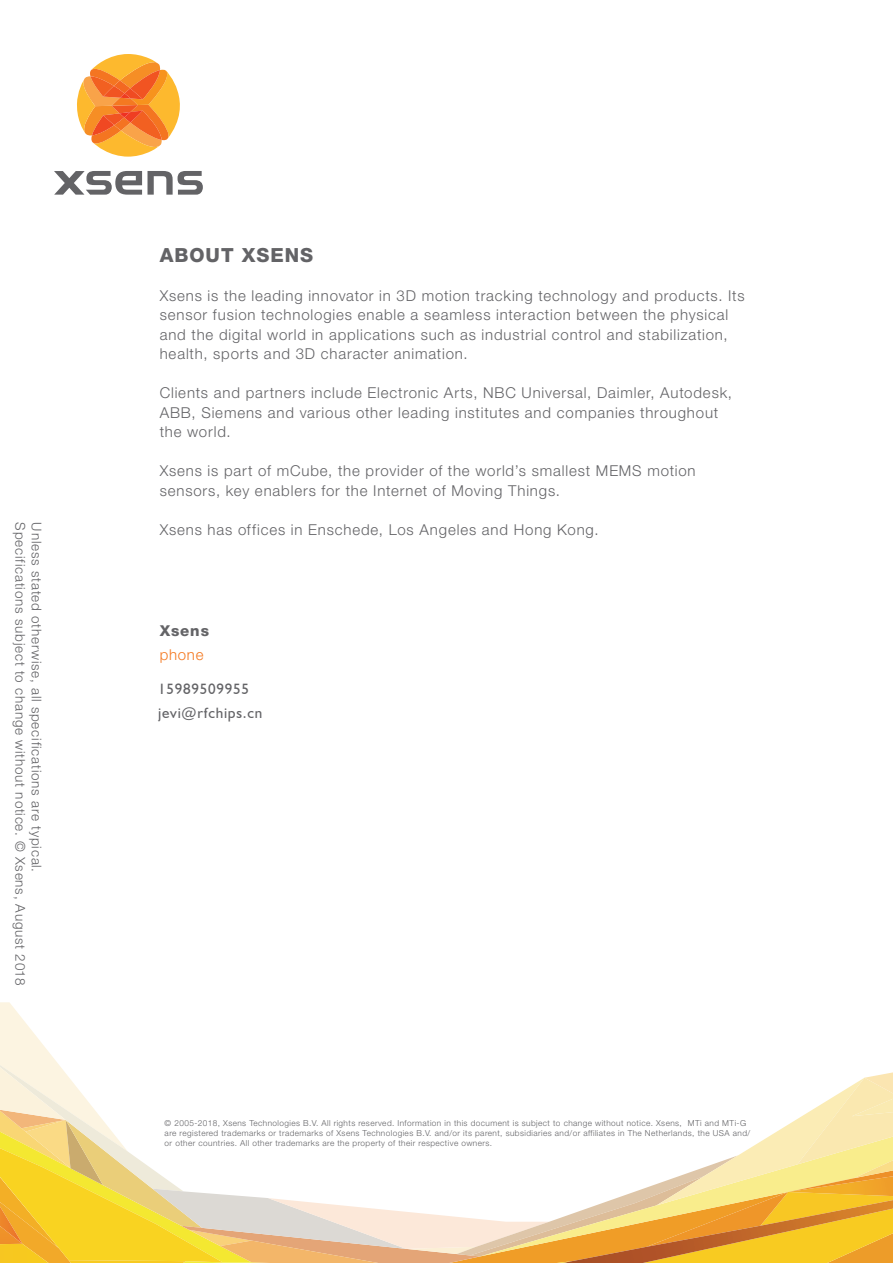
<style>
.page{position:relative;width:893px;height:1263px;background:#fff}
.page>*{position:absolute;margin:0;border:0;box-sizing:border-box;transform-origin:0 0}
.t1{font:800 19.5px "Helvetica Neue LT Std";letter-spacing:.05em;color:#636366}
.t2{font:300 15px/19.5px "Helvetica Neue LT Std";letter-spacing:.055em;color:#636366}
.t3{font:15px/24.5px "Humanist 521 BT";letter-spacing:.05em;color:#636366}
.t4{font:800 15px "Helvetica Neue LT Std";letter-spacing:.06em;color:#636366}
.t5{font:300 15px "Helvetica Neue LT Std";letter-spacing:.05em;color:#f47921}
.t6{font:300 13.5px "Helvetica Neue LT Std";letter-spacing:.06em;color:#636366}
.t7{font:300 8.25px/9.9px "Helvetica Neue LT Std";letter-spacing:.05em;color:#636366}
</style>
<div class="page">
<svg style="left:0;top:1002px;width:893px;height:261px"></svg>
<svg style="left:77px;top:54px;width:103px;height:103px"></svg>
<svg style="left:54px;top:171px;width:149px;height:24px"></svg>
<p class="t6" style="left:28px;top:522px;width:464px;rotate:90deg">Specifications subject to change without notice. © Xsens, August 2018</p>
<p class="t6" style="left:45px;top:522px;width:351px;rotate:90deg">Unless stated otherwise, all specifications are typical.</p>
<h1 class="t1" style="left:160px;top:243px;width:155px">ABOUT XSENS</h1>
<p class="t2" style="left:160px;top:285px;width:586px">Xsens is the leading innovator in 3D motion tracking technology and products. Its sensor fusion technologies enable a seamless interaction between the physical and the digital world in applications such as industrial control and stabilization, health, sports and 3D character animation.</p>
<p class="t2" style="left:160px;top:383px;width:574px">Clients and partners include Electronic Arts, NBC Universal, Daimler, Autodesk,<br>ABB, Siemens and various other leading institutes and companies throughout the world.</p>
<p class="t2" style="left:160px;top:461px;width:537px">Xsens is part of mCube, the provider of the world’s smallest MEMS motion sensors, key enablers for the Internet of Moving Things.</p>
<p class="t2" style="left:160px;top:519px;width:440px">Xsens has offices in Enschede, Los Angeles and Hong Kong.</p>
<p class="t4" style="left:160px;top:621px;width:51px">Xsens</p>
<p class="t5" style="left:160px;top:645px;width:45px">phone</p>
<p class="t3" style="left:158px;top:676px;width:105px">15989509955 jevi@rfchips.cn</p>
<p class="t7" style="left:165px;top:1118px;width:587px">© 2005-2018, Xsens Technologies B.V. All rights reserved. Information in this document is subject to change without notice. Xsens, MTi and MTi-G are registered trademarks or trademarks of Xsens Technologies B.V. and/or its parent, subsidiaries and/or affiliates in The Netherlands, the USA and/ or other countries. All other trademarks are the property of their respective owners.</p>
</div>
